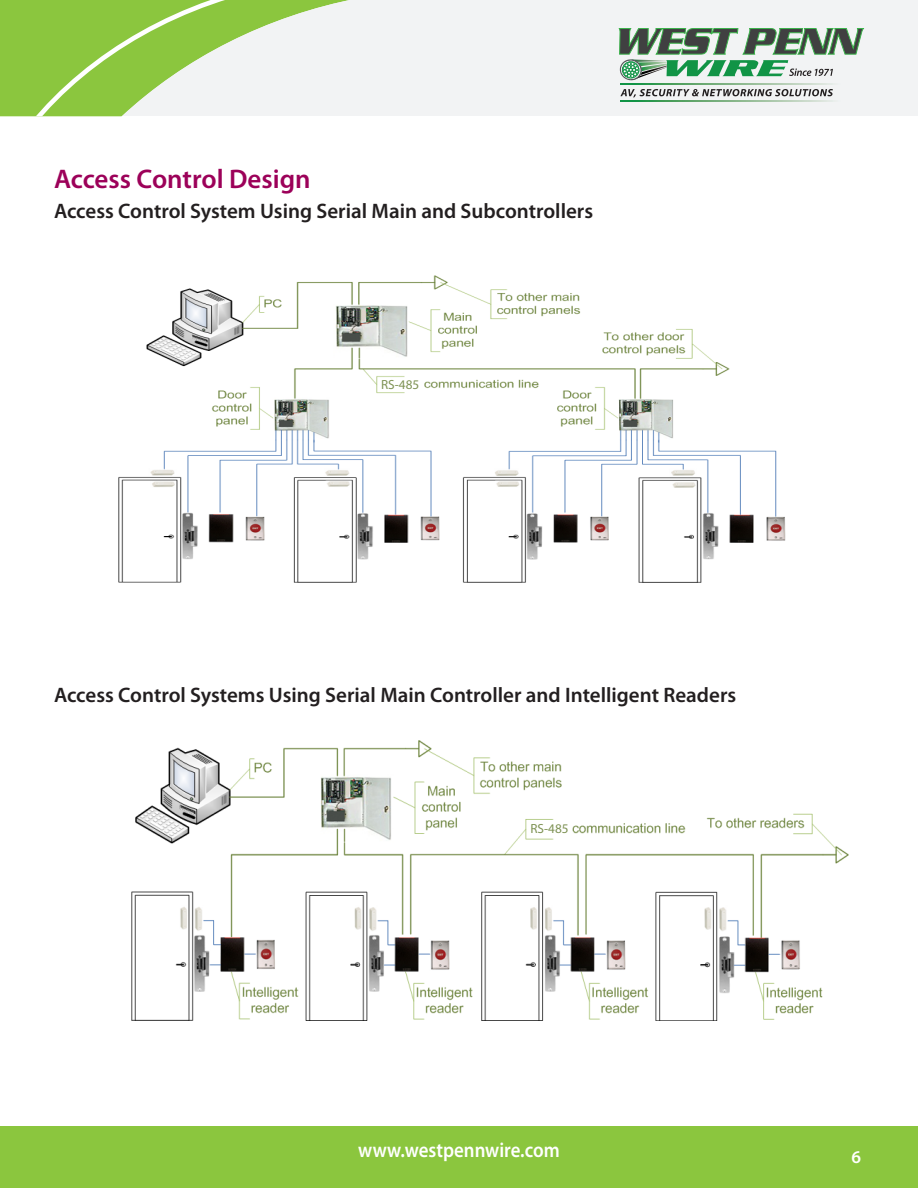
<style>
.page{position:relative;width:918px;height:1188px;background:#fff}
.page>*{position:absolute;margin:0;border:0;box-sizing:border-box;transform-origin:0 0}
.t1{font:600 27px "Myriad Pro";color:#9c0159}
.t2{font:600 21px "Myriad Pro";color:#231f20}
.t3{font:600 21px "Myriad Pro";color:#fff;scale:.9 1}
.t4{font:600 18px "Myriad Pro";color:#fff}
.t5{font:13.2px "Myriad Pro";color:#7e9254}
</style>
<div class="page">
<div style="left:0;top:0;width:918px;height:116px;background:#f2f3f4"></div>
<svg style="left:0;top:0;width:349px;height:116px"></svg>
<div style="left:0;top:1126px;width:918px;height:62px;background:#8bc63e"></div>
<svg style="left:621px;top:83px;width:212px;height:2px"></svg>
<svg style="left:621px;top:101px;width:212px;height:1px"></svg>
<svg style="left:620px;top:89px;width:213px;height:8px"></svg>
<svg style="left:618px;top:28px;width:247px;height:53px"></svg>
<img style="left:119px;top:276px;width:667px;height:307px">
<div style="left:378px;top:379px;width:43px;height:12px;background:#fff"></div>
<img style="left:132px;top:741px;width:717px;height:279px">
<div style="left:528px;top:822px;width:42px;height:15px;background:#fff"></div>
<p class="t1" style="left:54px;top:162px;width:258px">Access Control Design</p>
<p class="t2" style="left:54px;top:197px;width:541px">Access Control System Using Serial Main and Subcontrollers</p>
<p class="t5" style="left:381px;top:376px;width:40px">RS-485</p>
<p class="t2" style="left:54px;top:682px;width:684px">Access Control Systems Using Serial Main Controller and Intelligent Readers</p>
<p class="t5" style="left:531px;top:821px;width:40px">RS-485</p>
<p class="t3" style="left:358px;top:1137px;width:225px">www.westpennwire.com</p>
<p class="t4" style="left:851px;top:1146px;width:11px">6</p>
</div>
